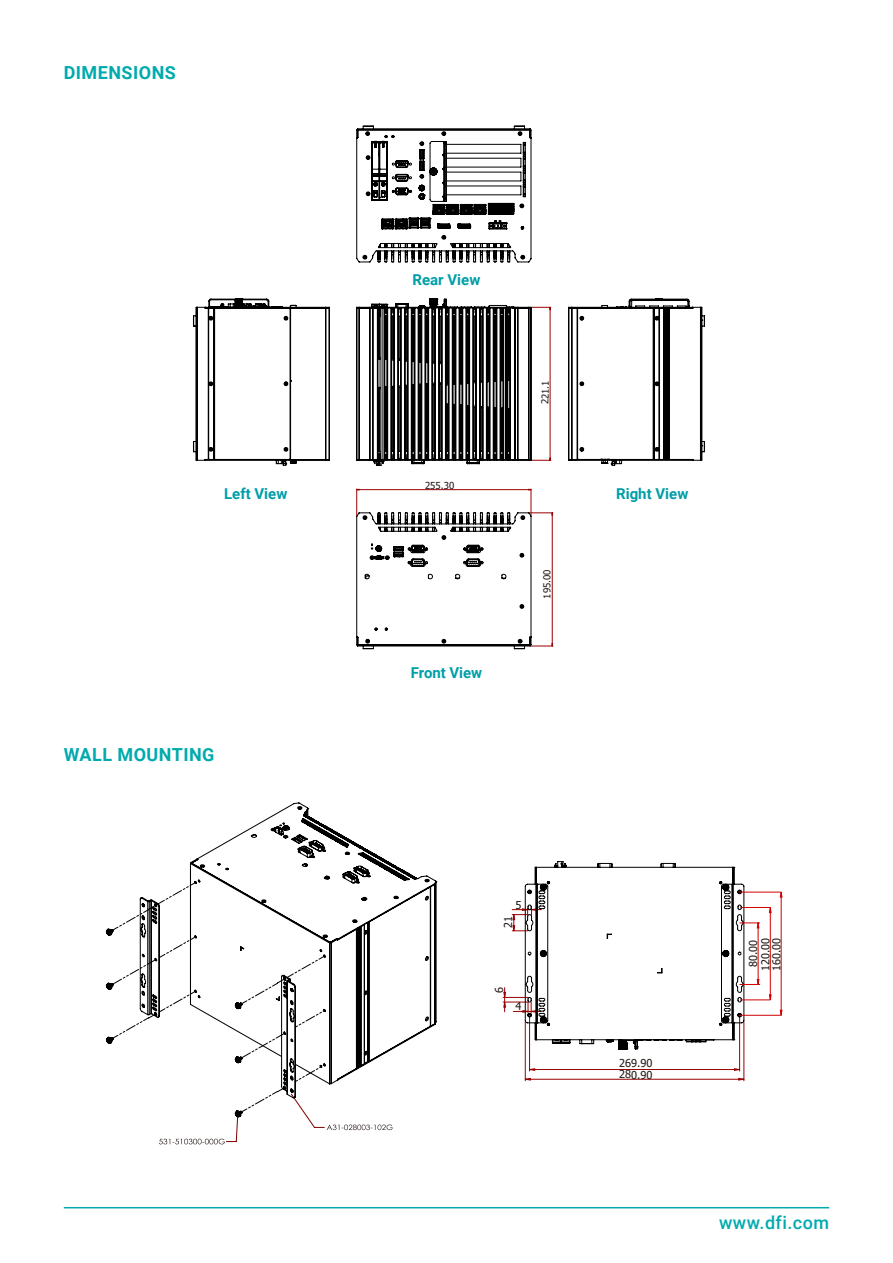
<style>
.page{position:relative;width:893px;height:1263px;background:#fff}
.page>*{position:absolute;margin:0;border:0;box-sizing:border-box;transform-origin:0 0}
.t1{font:700 18px "Roboto";letter-spacing:.025em;color:#00aaad}
.t2{font:500 18px "Roboto";letter-spacing:.025em;color:#00aaad}
.t3{font:700 15px "Roboto";color:#009ea8}
.t4{font:10.95px/12.3px "Tahoma";color:#231815;text-align:center}
.t5{font:10.8px "Tahoma";color:#231815}
.t6{font:9.6px "Tahoma";color:#231815}
</style>
<div class="page">
<hr style="left:64px;top:1207px;width:765px;height:1px;background:#00aaad">
<svg style="left:356px;top:489px;width:197px;height:160px"></svg>
<svg style="left:356px;top:298px;width:195px;height:168px"></svg>
<svg style="left:356px;top:126px;width:175px;height:136px"></svg>
<svg style="left:568px;top:298px;width:137px;height:168px"></svg>
<svg style="left:193px;top:298px;width:137px;height:168px"></svg>
<hr style="left:525px;top:1022px;width:1px;height:59px;background:#900">
<hr style="left:744px;top:1022px;width:1px;height:59px;background:#900">
<svg style="left:106px;top:802px;width:330px;height:247px"></svg>
<hr style="left:781px;top:892px;width:1px;height:123px;background:#d10000">
<hr style="left:740px;top:892px;width:40px;height:1px;background:#d10000">
<hr style="left:740px;top:1015px;width:40px;height:1px;background:#d10000">
<svg style="left:503px;top:861px;width:268px;height:219px"></svg>
<svg style="left:107px;top:882px;width:286px;height:262px"></svg>
<p class="t1" style="left:64px;top:65px;width:114px">DIMENSIONS</p>
<p class="t3" style="left:224px;top:487px;width:65px">Left View</p>
<p class="t1" style="left:64px;top:746px;width:152px">WALL MOUNTING</p>
<p class="t3" style="left:413px;top:273px;width:69px">Rear View</p>
<p class="t6" style="left:425px;top:480px;width:31px">255.30</p>
<p class="t3" style="left:411px;top:666px;width:73px">Front View</p>
<p class="t6" style="left:540px;top:404px;width:25px;rotate:-90deg">221.1</p>
<p class="t6" style="left:542px;top:599px;width:31px;rotate:-90deg">195.00</p>
<p class="t3" style="left:616px;top:487px;width:74px">Right View</p>
<p class="t5" style="left:516px;top:898px;width:8px">5</p>
<p class="t4" style="left:502px;top:928px;width:13px;rotate:-90deg">21</p>
<p class="t4" style="left:493px;top:993px;width:7px;rotate:-90deg">6</p>
<p class="t5" style="left:516px;top:1000px;width:8px">4</p>
<p class="t5" style="left:619px;top:1057px;width:35px">269.90</p>
<p class="t5" style="left:619px;top:1068px;width:35px">280.90</p>
<p class="t4" style="left:747px;top:971px;width:34px;rotate:-90deg">80.00<br>120.00</p>
<p class="t4" style="left:770px;top:971px;width:34px;rotate:-90deg">160.00</p>
<p class="t2" style="left:719px;top:1213px;width:112px">www.dfi.com</p>
</div>
